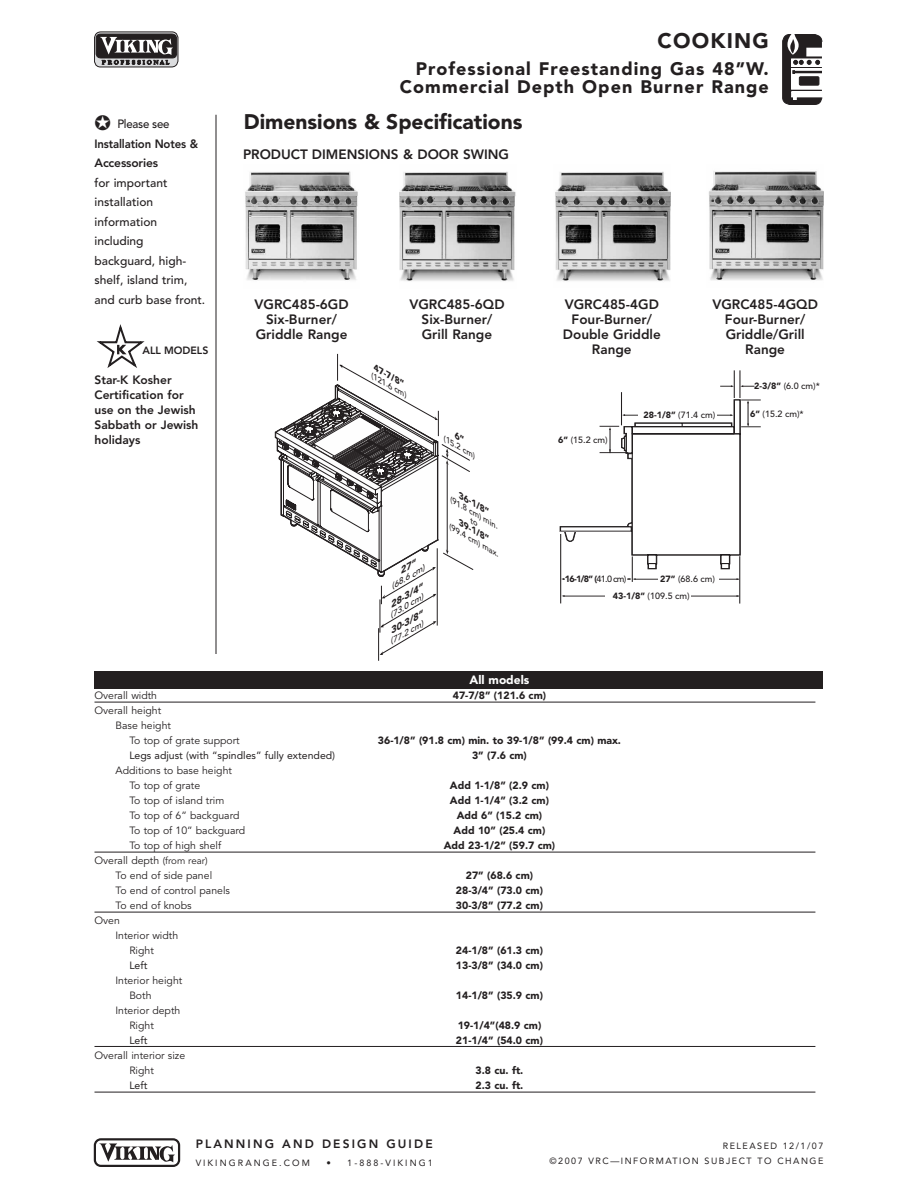
<style>
.page{position:relative;width:918px;height:1188px;background:#fff}
.page>*{position:absolute;margin:0;border:0;box-sizing:border-box;transform-origin:0 0}
.t1{font:900 21px "Avenir";color:#231f20}
.t2{font:900 21px "Avenir";letter-spacing:.06em;color:#231f20}
.t3{font:900 18px/18px "Avenir";letter-spacing:.06em;color:#231f20;text-align:right}
.t4{font:800 13.5px/15px "Avenir";color:#231f20;text-align:center}
.t5{font:500 12px/19.5px "Avenir";color:#231f20}
.t6{font:800 12px/15px "Avenir";color:#231f20}
.t7{font:800 12px/19.5px "Avenir";color:#231f20;scale:.95 1}
.t8{font:800 12px "Avenir";letter-spacing:.175em;color:#231f20}
.t9{font:900 12px "Avenir";color:#fff}
.t10{font:10.5px/15px "Avenir";color:#231f20}
.t11{font:900 10.5px "Avenir";color:#231f20}
.t12{font:10.5px "Avenir";color:#231f20}
.t13{font:800 10.5px "Avenir";color:#231f20}
.t14{font:500 9px/17px "Avenir";color:#231f20}
.t15{font:9px/15px "Avenir";letter-spacing:.165em;color:#231f20;text-align:right}
.t16{font:9px "Avenir";letter-spacing:.23em;color:#231f20}
.t17{font:900 9px "Avenir";color:#231f20}
.t18{font:italic 900 8.85px "Avenir";color:#231f20;scale:1.16 1}
.t19{font:italic 900 8.4px "Avenir";color:#231f20;scale:1.15 1}
.t20{font:italic 500 7.95px "Avenir";color:#231f20;scale:1.16 1}
.t21{font:italic 500 7.5px/15.9px "Avenir";color:#231f20;scale:1.15 1}
.s1{font-weight:500}
.s2{font-weight:900}
.s3{font-size:9.75px}
</style>
<div class="page">
<div style="left:94px;top:671px;width:730px;height:18px;background:#231f20"></div>
<hr style="left:378px;top:628px;width:1px;height:33px;background:#231f20">
<svg style="left:94px;top:32px;width:84px;height:35px"></svg>
<hr style="left:94px;top:702px;width:721px;height:1px;background:#231f20">
<hr style="left:94px;top:852px;width:721px;height:1px;background:#231f20">
<hr style="left:94px;top:912px;width:721px;height:1px;background:#231f20">
<hr style="left:94px;top:1046px;width:721px;height:1px;background:#231f20">
<hr style="left:94px;top:1092px;width:721px;height:1px;background:#231f20">
<hr style="left:740px;top:556px;width:1px;height:48px;background:#231f20">
<hr style="left:560px;top:534px;width:1px;height:69px;background:#231f20">
<hr style="left:563px;top:596px;width:176px;height:1px;background:#231f20">
<div style="left:605px;top:590px;width:86px;height:13px;background:#fff"></div>
<svg style="left:559px;top:370px;width:202px;height:212px"></svg>
<svg style="left:782px;top:34px;width:41px;height:71px"></svg>
<div style="left:822px;top:42px;width:7px;height:55px;background:#fff"></div>
<hr style="left:216px;top:115px;width:1px;height:539px;background:#231f20">
<svg style="left:97px;top:325px;width:48px;height:43px"></svg>
<svg style="left:94px;top:1138px;width:86px;height:29px"></svg>
<img style="left:245px;top:171px;width:113px;height:110px">
<img style="left:399px;top:171px;width:117px;height:110px">
<img style="left:555px;top:171px;width:115px;height:110px">
<img style="left:709px;top:171px;width:115px;height:109px">
<svg style="left:275px;top:354px;width:199px;height:301px"></svg>
<p class="t7" style="left:94px;top:115px;width:111px">✪ <span class="s1">Please see<br></span>Installation Notes &amp;<br>Accessories</p>
<p class="t5" style="left:94px;top:174px;width:112px">for important installation information including backguard, high&shy;shelf, island trim, and curb base front.</p>
<p class="t13" style="left:142px;top:346px;width:67px">ALL MODELS</p>
<p class="t6" style="left:94px;top:373px;width:106px">Star-K Kosher<br>Certification for use on the Jewish<br>Sabbath or Jewish holidays</p>
<h1 class="t2" style="left:657px;top:32px;width:113px">COOKING</h1>
<h2 class="t3" style="left:400px;top:61px;width:371px">Professional Freestanding Gas 48”W.<br>Commercial Depth Open Burner Range</h2>
<h1 class="t1" style="left:244px;top:113px;width:280px">Dimensions &amp; Specifications</h1>
<p class="t4" style="left:243px;top:148px;width:268px">PRODUCT DIMENSIONS &amp; DOOR SWING</p>
<p class="t4" style="left:255px;top:298px;width:96px">VGRC485-6GD<br>Six-Burner/<br>Griddle Range</p>
<p class="t4" style="left:409px;top:298px;width:97px">VGRC485-6QD<br>Six-Burner/<br>Grill Range</p>
<p class="t19" style="left:377px;top:365px;width:32px;rotate:30deg">47-7/8”</p>
<p class="t21" style="left:376px;top:370px;width:37px;rotate:30deg">(121.6 cm)</p>
<p class="t20" style="left:390px;top:584px;width:34px;rotate:-30deg">(68.6 cm)</p>
<p class="t18" style="left:388px;top:629px;width:33px;rotate:-30deg">30-3/8”</p>
<p class="t18" style="left:388px;top:602px;width:33px;rotate:-30deg">28-3/4”</p>
<p class="t20" style="left:388px;top:613px;width:34px;rotate:-30deg">(73.0 cm)</p>
<p class="t20" style="left:388px;top:639px;width:34px;rotate:-30deg">(77.2 cm)</p>
<p class="t21" style="left:449px;top:433px;width:32px;rotate:30deg">(15.2 cm)</p>
<p class="t19" style="left:462px;top:492px;width:32px;rotate:30deg">36-1/8”</p>
<p class="t21" style="left:455px;top:493px;width:49px;rotate:30deg">(91.8 cm) min.</p>
<p class="t21" style="left:462px;top:507px;width:51px;text-indent:15px;rotate:30deg">to<br>(99.4 cm) max.</p>
<p class="t19" style="left:462px;top:520px;width:32px;rotate:30deg">39-1/8”</p>
<p class="t9" style="left:470px;top:675px;width:61px">All models</p>
<p class="t4" style="left:563px;top:298px;width:99px">VGRC485-4GD<br>Four-Burner/<br>Double Griddle<br>Range</p>
<p class="t4" style="left:712px;top:298px;width:107px">VGRC485-4GQD<br>Four-Burner/<br>Griddle/Grill<br>Range</p>
<p class="t14" style="left:558px;top:432px;width:51px"><span class="s2">6”</span> (15.2 cm)</p>
<p class="t14" style="left:643px;top:408px;width:73px"><span class="s2">28-1/8”</span> (71.4 cm)</p>
<p class="t14" style="left:754px;top:378px;width:67px"><span class="s2">2-3/8”</span> (6.0 cm)*</p>
<p class="t14" style="left:750px;top:407px;width:55px"><span class="s2">6”</span> (15.2 cm)*</p>
<p class="t17" style="left:565px;top:575px;width:63px">16-1/8” (<span class="s1">41.0 cm)</span></p>
<p class="t14" style="left:613px;top:572px;width:104px;text-indent:47px"><span class="s2">27”</span> (68.6 cm)<br><span class="s2">43-1/8”</span> (109.5 cm)</p>
<p class="t10" style="left:94px;top:689px;width:64px">Overall width</p>
<p class="t11" style="left:453px;top:691px;width:95px">47-7/8” (121.6 cm)</p>
<p class="t10" style="left:94px;top:704px;width:68px">Overall height</p>
<p class="t10" style="left:116px;top:719px;width:57px">Base height</p>
<p class="t10" style="left:129px;top:734px;width:112px">To top of grate support</p>
<p class="t11" style="left:378px;top:736px;width:245px">36-1/8” (91.8 cm) min. to 39-1/8” (99.4 cm) max.</p>
<p class="t12" style="left:129px;top:751px;width:207px">Legs adjust (with “spindles” fully extended)</p>
<p class="t11" style="left:472px;top:751px;width:56px">3” (7.6 cm)</p>
<p class="t10" style="left:129px;top:764px;width:104px;text-indent:-14px">Additions to base height<br>To top of grate</p>
<p class="t11" style="left:450px;top:781px;width:101px">Add 1-1/8” (2.9 cm)</p>
<p class="t10" style="left:129px;top:794px;width:97px">To top of island trim</p>
<p class="t11" style="left:450px;top:796px;width:101px">Add 1-1/4” (3.2 cm)</p>
<p class="t10" style="left:129px;top:809px;width:112px">To top of 6” backguard</p>
<p class="t11" style="left:457px;top:811px;width:87px">Add 6” (15.2 cm)</p>
<p class="t10" style="left:129px;top:824px;width:117px">To top of 10” backguard</p>
<p class="t11" style="left:454px;top:826px;width:93px">Add 10” (25.4 cm)</p>
<p class="t10" style="left:129px;top:839px;width:93px">To top of high shelf</p>
<p class="t11" style="left:444px;top:841px;width:113px">Add 23-1/2” (59.7 cm)</p>
<p class="t10" style="left:116px;top:854px;width:98px;text-indent:-21px">Overall depth <span class="s3">(from rear)<br></span>To end of side panel</p>
<p class="t11" style="left:466px;top:871px;width:69px">27” (68.6 cm)</p>
<p class="t10" style="left:116px;top:884px;width:116px">To end of control panels</p>
<p class="t11" style="left:456px;top:886px;width:89px">28-3/4” (73.0 cm)</p>
<p class="t10" style="left:116px;top:899px;width:78px">To end of knobs</p>
<p class="t11" style="left:456px;top:901px;width:89px">30-3/8” (77.2 cm)</p>
<p class="t10" style="left:94px;top:914px;width:27px">Oven</p>
<p class="t10" style="left:116px;top:929px;width:64px">Interior width</p>
<p class="t10" style="left:129px;top:944px;width:26px">Right</p>
<p class="t11" style="left:456px;top:946px;width:89px">24-1/8” (61.3 cm)</p>
<p class="t12" style="left:129px;top:961px;width:20px">Left</p>
<p class="t11" style="left:456px;top:961px;width:89px">13-3/8” (34.0 cm)</p>
<p class="t10" style="left:129px;top:974px;width:54px;text-indent:-14px">Interior height<br>Both</p>
<p class="t11" style="left:456px;top:991px;width:89px">14-1/8” (35.9 cm)</p>
<p class="t10" style="left:129px;top:1004px;width:52px;text-indent:-14px">Interior depth<br>Right</p>
<p class="t11" style="left:458px;top:1021px;width:85px">19-1/4”(48.9 cm)</p>
<p class="t12" style="left:129px;top:1036px;width:20px">Left</p>
<p class="t11" style="left:456px;top:1036px;width:89px">21-1/4” (54.0 cm)</p>
<p class="t10" style="left:95px;top:1049px;width:92px;text-align:center">Overall interior size<br>Right</p>
<p class="t11" style="left:476px;top:1066px;width:49px">3.8 cu. ft.</p>
<p class="t12" style="left:129px;top:1081px;width:20px">Left</p>
<p class="t11" style="left:476px;top:1081px;width:49px">2.3 cu. ft.</p>
<p class="t8" style="left:196px;top:1139px;width:239px">PLANNING AND DESIGN GUIDE</p>
<p class="t16" style="left:196px;top:1159px;width:116px">VIKINGRANGE.COM</p>
<p class="t16" style="left:326px;top:1159px;width:108px">• 1-888-VIKING1</p>
<p class="t15" style="left:550px;top:1139px;width:275px">RELEASED 12/1/07<br>©2007 VRC—INFORMATION SUBJECT TO CHANGE</p>
</div>
